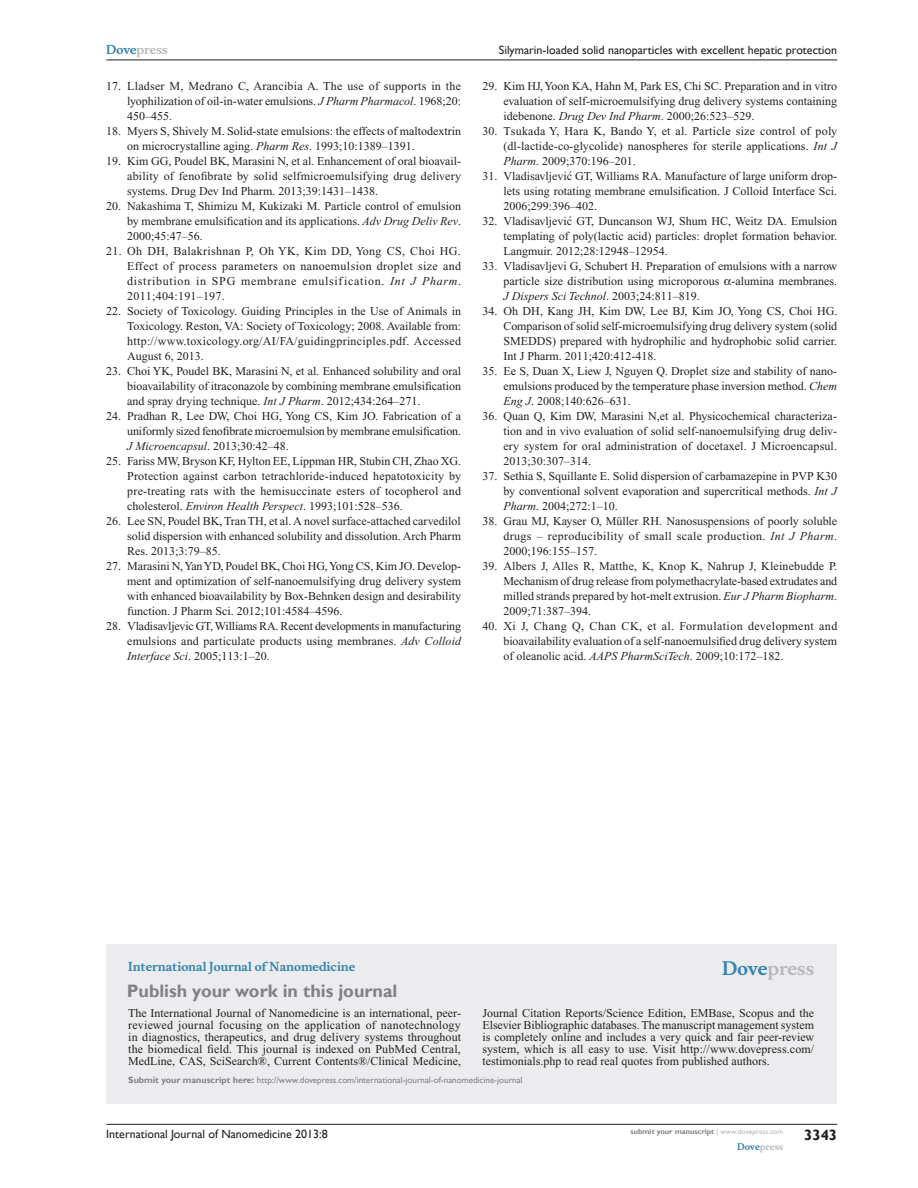
<style>
.page{position:relative;width:918px;height:1188px;background:#fff}
.page>*{position:absolute;margin:0;border:0;box-sizing:border-box;transform-origin:0 0}
.PromBx-H1{font:700 18px "Gill Sans";color:#808285}
.PromBx-Brand{font:700 18px "Musee";color:#b8b9bc}
.t1{font:700 15px "Gill Sans";color:#231f20}
.RefNL2{font:12px/15px "Times New Roman";color:#231f20;text-align:justify}
.PromBx-Tx{font:12px/12px "Times New Roman";color:#231f20;text-align:justify}
.t2{font:12px "Gill Sans";color:#231f20}
.PromBx-JrnlName{font:700 12px "Musee";color:#3485ae}
.t3{font:700 12px "Musee";color:#b8b9bc}
.PromBx-SubmitMssWebA{font:9px "Gill Sans";color:#808285}
.t4{font:700 9px "Musee";color:#b8b9bc}
.t5{font:700 7.5px "Gill Sans";color:#808285}
.s1{color:#3485ae}
.s2{font-style:italic}
.s3{font-weight:700}
.s4{font-weight:400;color:#b8b9bc}
</style>
<div class="page">
<div style="left:106px;top:944px;width:731px;height:159px;background:#ececee"></div>
<hr style="left:106px;top:1124px;width:731px;height:1px;background:#231f20">
<hr style="left:106px;top:60px;width:731px;height:1px;background:#231f20">
<p class="t3" style="left:106px;top:43px;width:63px"><span class="s1">Dove</span>press</p>
<p class="RefNL2" style="left:127px;top:79px;width:335px;text-indent:-21px">17. Lladser M, Medrano C, Arancibia A. The use of supports in the lyophilization of oil-in-water emulsions. <span class="s2">J Pharm Pharmacol</span>. 1968;20:<br>450–455.</p>
<p class="RefNL2" style="left:127px;top:124px;width:335px;text-indent:-21px">18. Myers S, Shively M. Solid-state emulsions: the effects of maltodextrin on microcrystalline aging. <span class="s2">Pharm Res</span>. 1993;10:1389–1391.</p>
<p class="RefNL2" style="left:127px;top:154px;width:335px;text-indent:-21px">19. Kim GG, Poudel BK, Marasini N, et al. Enhancement of oral bioavail&shy;ability of fenofibrate by solid selfmicroemulsifying drug delivery systems. Drug Dev Ind Pharm. 2013;39:1431–1438.</p>
<p class="RefNL2" style="left:127px;top:199px;width:335px;text-indent:-21px">20. Nakashima T, Shimizu M, Kukizaki M. Particle control of emulsion by membrane emulsification and its applications. <span class="s2">Adv Drug Deliv Rev</span>.<br>2000;45:47–56.</p>
<p class="RefNL2" style="left:127px;top:244px;width:335px;text-indent:-21px">21. Oh DH, Balakrishnan P, Oh YK, Kim DD, Yong CS, Choi HG.<br>Effect of process parameters on nanoemulsion droplet size and distribution in SPG membrane emulsification. <span class="s2">Int J Pharm</span>.<br>2011;404:191–197.</p>
<p class="RefNL2" style="left:127px;top:304px;width:335px;text-indent:-21px">22. Society of Toxicology. Guiding Principles in the Use of Animals in Toxicology. Reston, VA: Society of Toxicology; 2008. Available from: http://www.toxicology.org/AI/FA/guidingprinciples.pdf. Accessed August 6, 2013.</p>
<p class="RefNL2" style="left:127px;top:364px;width:335px;text-indent:-21px">23. Choi YK, Poudel BK, Marasini N, et al. Enhanced solubility and oral bioavailability of itraconazole by combining membrane emulsification and spray drying technique. <span class="s2">Int J Pharm</span>. 2012;434:264–271.</p>
<p class="RefNL2" style="left:127px;top:409px;width:335px;text-indent:-21px">24. Pradhan R, Lee DW, Choi HG, Yong CS, Kim JO. Fabrication of a uniformly sized fenofibrate microemulsion by membrane emulsification.<br><span class="s2">J Microencapsul</span>. 2013;30:42–48.</p>
<p class="RefNL2" style="left:127px;top:454px;width:335px;text-indent:-21px">25. Fariss MW, Bryson KF, Hylton EE, Lippman HR, Stubin CH, Zhao XG.<br>Protection against carbon tetrachloride-induced hepatotoxicity by pre-treating rats with the hemisuccinate esters of tocopherol and cholesterol. <span class="s2">Environ Health Perspect</span>. 1993;101:528–536.</p>
<p class="RefNL2" style="left:127px;top:514px;width:335px;text-indent:-21px">26. Lee SN, Poudel BK, Tran TH, et al. A novel surface-attached carvedilol solid dispersion with enhanced solubility and dissolution. Arch Pharm Res. 2013;3:79–85.</p>
<p class="RefNL2" style="left:127px;top:559px;width:335px;text-indent:-21px">27. Marasini N, Yan YD, Poudel BK, Choi HG, Yong CS, Kim JO. Develop&shy;ment and optimization of self-nanoemulsifying drug delivery system with enhanced bioavailability by Box-Behnken design and desirability function. J Pharm Sci. 2012;101:4584–4596.</p>
<p class="RefNL2" style="left:127px;top:619px;width:335px;text-indent:-21px">28. Vladisavljevic GT, Williams RA. Recent developments in manufacturing emulsions and particulate products using membranes. <span class="s2">Adv Colloid Interface Sci</span>. 2005;113:1–20.</p>
<p class="t2" style="left:499px;top:43px;width:340px">Silymarin-loaded solid nanoparticles with excellent hepatic protection</p>
<p class="RefNL2" style="left:503px;top:79px;width:335px;text-indent:-21px">29. Kim HJ, Yoon KA, Hahn M, Park ES, Chi SC. Preparation and in vitro evaluation of self-microemulsifying drug delivery systems containing idebenone. <span class="s2">Drug Dev Ind Pharm</span>. 2000;26:523–529.</p>
<p class="RefNL2" style="left:503px;top:124px;width:335px;text-indent:-21px">30. Tsukada Y, Hara K, Bando Y, et al. Particle size control of poly (dl-lactide-co-glycolide) nanospheres for sterile applications. <span class="s2">Int J Pharm</span>. 2009;370:196–201.</p>
<p class="RefNL2" style="left:503px;top:169px;width:335px;text-indent:-21px">31. Vladisavljevic´ GT, Williams RA. Manufacture of large uniform drop&shy;lets using rotating membrane emulsification. J Colloid Interface Sci.<br>2006;299:396–402.</p>
<p class="RefNL2" style="left:503px;top:214px;width:335px;text-indent:-21px">32. Vladisavljevic´ GT, Duncanson WJ, Shum HC, Weitz DA. Emulsion templating of poly(lactic acid) particles: droplet formation behavior.<br>Langmuir. 2012;28:12948–12954.</p>
<p class="RefNL2" style="left:503px;top:259px;width:335px;text-indent:-21px">33. Vladisavljevi G, Schubert H. Preparation of emulsions with a narrow particle size distribution using microporous -alumina membranes.<br><span class="s2">J Dispers Sci Technol</span>. 2003;24:811–819.</p>
<p class="RefNL2" style="left:503px;top:304px;width:335px;text-indent:-21px">34. Oh DH, Kang JH, Kim DW, Lee BJ, Kim JO, Yong CS, Choi HG.<br>Comparison of solid self-microemulsifying drug delivery system (solid SMEDDS) prepared with hydrophilic and hydrophobic solid carrier.<br>Int J Pharm. 2011;420:412-418.</p>
<p class="RefNL2" style="left:503px;top:364px;width:335px;text-indent:-21px">35. Ee S, Duan X, Liew J, Nguyen Q. Droplet size and stability of nano&shy;emulsions produced by the temperature phase inversion method. <span class="s2">Chem Eng J</span>. 2008;140:626–631.</p>
<p class="RefNL2" style="left:503px;top:409px;width:335px;text-indent:-21px">36. Quan Q, Kim DW, Marasini N,et al. Physicochemical characteriza&shy;tion and in vivo evaluation of solid self-nanoemulsifying drug deliv&shy;ery system for oral administration of docetaxel. J Microencapsul.<br>2013;30:307–314.</p>
<p class="RefNL2" style="left:503px;top:469px;width:335px;text-indent:-21px">37. Sethia S, Squillante E. Solid dispersion of carbamazepine in PVP K30 by conventional solvent evaporation and supercritical methods. <span class="s2">Int J Pharm</span>. 2004;272:1–10.</p>
<p class="RefNL2" style="left:503px;top:514px;width:335px;text-indent:-21px">38. Grau MJ, Kayser O, Müller RH. Nanosuspensions of poorly soluble drugs – reproducibility of small scale production. <span class="s2">Int J Pharm</span>.<br>2000;196:155–157.</p>
<p class="RefNL2" style="left:503px;top:559px;width:335px;text-indent:-21px">39. Albers J, Alles R, Matthe, K, Knop K, Nahrup J, Kleinebudde P.<br>Mechanism of drug release from polymethacrylate-based extrudates and milled strands prepared by hot-melt extrusion. <span class="s2">Eur J Pharm Biopharm</span>.<br>2009;71:387–394.</p>
<p class="RefNL2" style="left:503px;top:619px;width:335px;text-indent:-21px">40. Xi J, Chang Q, Chan CK, et al. Formulation development and bioavailability evaluation of a self-nanoemulsified drug delivery system of oleanolic acid. <span class="s2">AAPS PharmSciTech</span>. 2009;10:172–182.</p>
<p class="PromBx-JrnlName" style="left:128px;top:959px;width:228px">International Journal of Nanomedicine</p>
<p class="PromBx-H1" style="left:127px;top:980px;width:272px">Publish your work in this journal</p>
<p class="PromBx-Brand" style="left:722px;top:958px;width:94px"><span class="s1">Dove</span>press</p>
<p class="PromBx-Tx" style="left:128px;top:1007px;width:334px">The International Journal of Nanomedicine is an international, peer&shy;reviewed journal focusing on the application of nanotechnology in diagnostics, therapeutics, and drug delivery systems throughout the biomedical field. This journal is indexed on PubMed Central, MedLine, CAS, SciSearch®, Current Contents®/Clinical Medicine,</p>
<p class="PromBx-Tx" style="left:482px;top:1007px;width:333px">Journal Citation Reports/Science Edition, EMBase, Scopus and the Elsevier Bibliographic databases. The manuscript management system is completely online and includes a very quick and fair peer-review system, which is all easy to use. Visit http://www.dovepress.com/ testimonials.php to read real quotes from published authors.</p>
<p class="PromBx-SubmitMssWebA" style="left:128px;top:1075px;width:396px"><span class="s3">Submit your manuscript here:</span> http://www.dovepress.com/international-journal-of-nanomedicine-journal</p>
<p class="t2" style="left:106px;top:1127px;width:223px">International Journal of Nanomedicine 2013:8</p>
<p class="t5" style="left:631px;top:1127px;width:154px">submit your manuscript <span class="s4">| www.dovepress.com</span></p>
<p class="t4" style="left:737px;top:1141px;width:48px"><span class="s1">Dove</span>press</p>
<p class="t1" style="left:804px;top:1126px;width:35px">3343</p>
</div>
